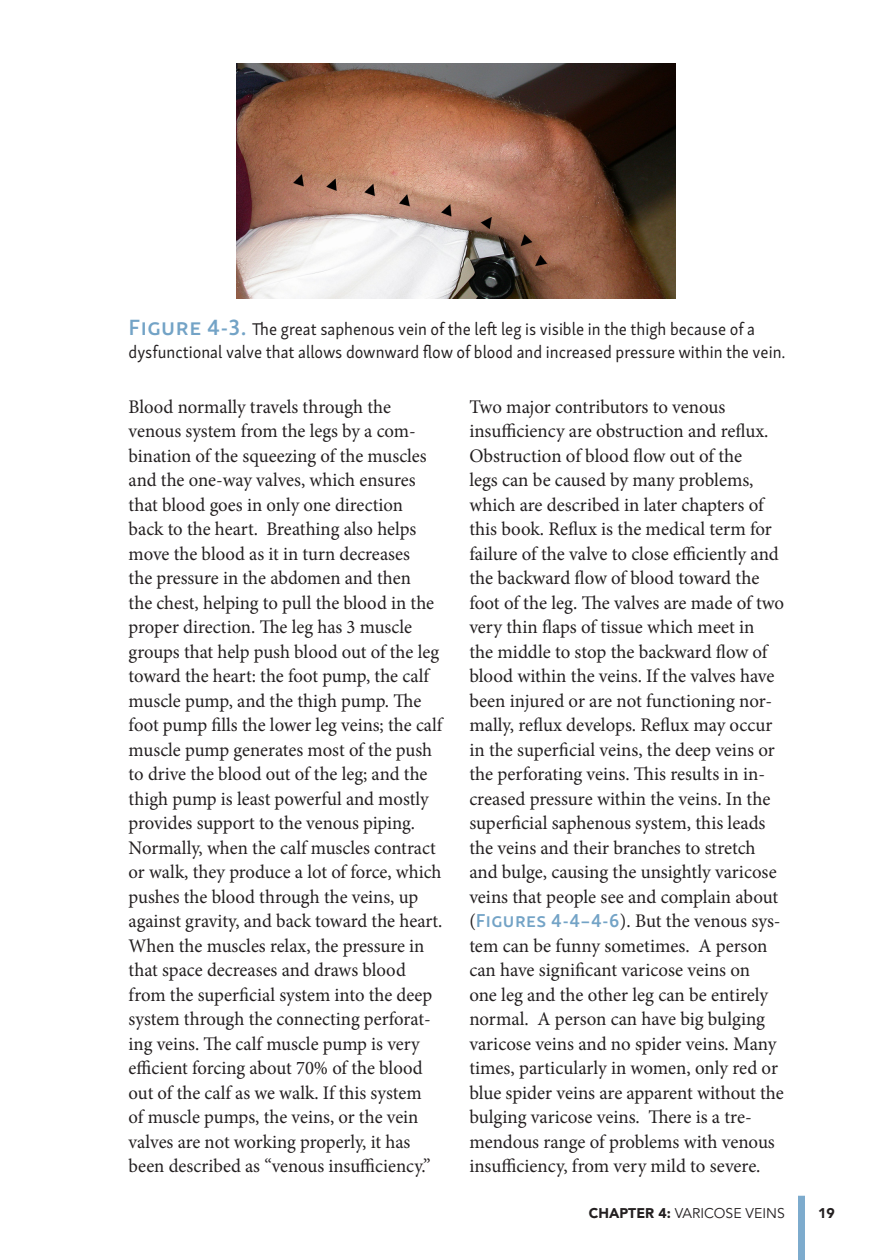
<style>
.page{position:relative;width:882px;height:1260px;background:#fff}
.page>*{position:absolute;margin:0;border:0;box-sizing:border-box;transform-origin:0 0}
.Body{font:19.25px/24.5px "Minion Pro";color:#231f20}
.t1{font:17.5px/22.8px "Skolar Sans Latn";color:#231f20;scale:.95 1}
.t2{font:14px "Avenir";color:#231f20}
.t3{font:900 14px "Avenir";color:#231f20}
.s1{font-weight:600;font-size:22.75px;color:#73a3c6}
.s2{font-family:"Skolar Sans Latn";font-weight:600;color:#73a3c6}
.s3{font-weight:900}
</style>
<div class="page">
<div style="left:798px;top:1196px;width:7px;height:64px;background:#7dabcd"></div>
<img style="left:237px;top:64px;width:438px;height:235px">
<p class="t1" style="left:129px;top:316px;width:693px"><span class="s1">Figure 4-3.</span> The great saphenous vein of the left leg is visible in the thigh because of a dysfunctional valve that allows downward flow of blood and increased pressure within the vein.</p>
<p class="Body" style="left:129px;top:394px;width:315px">Blood normally travels through the venous system from the legs by a com&shy;bination of the squeezing of the muscles and the one-way valves, which ensures that blood goes in only one direction back to the heart. Breathing also helps move the blood as it in turn decreases<br>the pressure in the abdomen and then<br>the chest, helping to pull the blood in the proper direction. The leg has 3 muscle groups that help push blood out of the leg toward the heart: the foot pump, the calf muscle pump, and the thigh pump. The foot pump fills the lower leg veins; the calf muscle pump generates most of the push to drive the blood out of the leg; and the thigh pump is least powerful and mostly provides support to the venous piping.<br>Normally, when the calf muscles contract or walk, they produce a lot of force, which pushes the blood through the veins, up against gravity, and back toward the heart.<br>When the muscles relax, the pressure in that space decreases and draws blood from the superficial system into the deep system through the connecting perforat&shy;ing veins. The calf muscle pump is very efficient forcing about 70% of the blood out of the calf as we walk. If this system<br>of muscle pumps, the veins, or the vein valves are not working properly, it has been described as “venous insufficiency.”</p>
<p class="Body" style="left:469px;top:394px;width:316px">Two major contributors to venous insufficiency are obstruction and reflux.<br>Obstruction of blood flow out of the<br>legs can be caused by many problems, which are described in later chapters of this book. Reflux is the medical term for failure of the valve to close efficiently and the backward flow of blood toward the foot of the leg. The valves are made of two very thin flaps of tissue which meet in<br>the middle to stop the backward flow of blood within the veins. If the valves have been injured or are not functioning nor&shy;mally, reflux develops. Reflux may occur in the superficial veins, the deep veins or the perforating veins. This results in in&shy;creased pressure within the veins. In the superficial saphenous system, this leads the veins and their branches to stretch and bulge, causing the unsightly varicose veins that people see and complain about (<span class="s2">Figures 4-4–4-6</span>). But the venous sys&shy;tem can be funny sometimes. A person can have significant varicose veins on<br>one leg and the other leg can be entirely normal. A person can have big bulging varicose veins and no spider veins. Many times, particularly in women, only red or blue spider veins are apparent without the bulging varicose veins. There is a tre&shy;mendous range of problems with venous insufficiency, from very mild to severe.</p>
<p class="t2" style="left:589px;top:1205px;width:197px"><span class="s3">CHAPTER 4:</span> VARICOSE VEINS</p>
<p class="t3" style="left:818px;top:1204px;width:18px">19</p>
</div>
